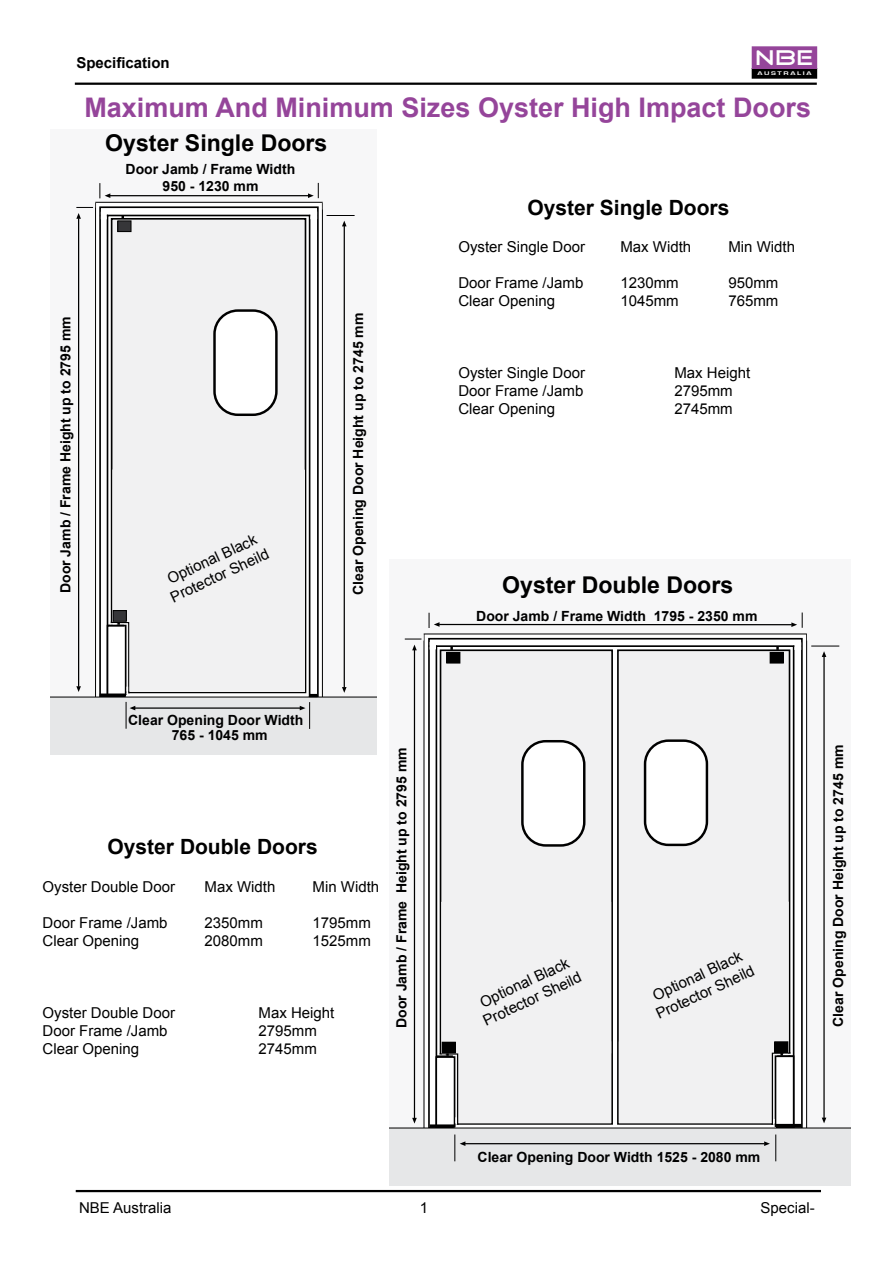
<style>
.page{position:relative;width:893px;height:1263px;background:#fff}
.page>*{position:absolute;margin:0;border:0;box-sizing:border-box;transform-origin:0 0}
.t1{font:700 27px "Arial";color:#95459a}
.t2{font:700 23.1px "Arial";color:#000}
.t3{font:21.6px "Good Times";color:#fff;scale:1.1 1}
.t4{font:700 21px "Arial";color:#000}
.t5{font:15px/18px "Arial";color:#000;text-align:center}
.t6{font:700 15px "Arial";color:#000}
.t7{font:700 14.1px/16.8px "Arial";color:#000;text-align:center}
.t8{font:700 5.4px "Eurostile";letter-spacing:.2em;color:#fff;scale:1.5 1}
</style>
<div class="page">
<svg style="left:390px;top:612px;width:460px;height:573px"></svg>
<div style="left:794px;top:642px;width:7px;height:8px;border:1px solid #fff"></div>
<div style="left:522px;top:741px;width:62px;height:104px;background:#fff;border-radius:23px"></div>
<div style="left:521px;top:740px;width:64px;height:107px;border:2px solid #000;border-radius:23px"></div>
<div style="left:645px;top:741px;width:62px;height:104px;background:#fff;border-radius:23px"></div>
<div style="left:644px;top:739px;width:64px;height:107px;border:2px solid #000;border-radius:23px"></div>
<svg style="left:50px;top:182px;width:326px;height:572px"></svg>
<div style="left:101px;top:212px;width:6px;height:7px;border:1px solid #fff"></div>
<div style="left:311px;top:212px;width:6px;height:7px;background:#fff"></div>
<div style="left:310px;top:212px;width:7px;height:7px;border:1px solid #fff"></div>
<div style="left:214px;top:311px;width:62px;height:104px;background:#fff;border-radius:23px"></div>
<div style="left:213px;top:309px;width:65px;height:107px;border:2px solid #000;border-radius:23px"></div>
<hr style="left:76px;top:1190px;width:745px;height:2px;background:#000">
<hr style="left:75px;top:83px;width:742px;height:2px;background:#000">
<div style="left:752px;top:68px;width:65px;height:10px;background:#000"></div>
<div style="left:752px;top:68px;width:65px;height:10px;border:1px solid #000"></div>
<div style="left:752px;top:47px;width:65px;height:21px;background:#95459a"></div>
<p class="t6" style="left:76px;top:54px;width:95px">Specification</p>
<h3 class="t3" style="left:755px;top:48px;width:55px">nbe</h3>
<p class="t8" style="left:757px;top:70px;width:38px">AUSTRALIA</p>
<h1 class="t1" style="left:84px;top:92px;width:728px">Maximum And Minimum Sizes Oyster High Impact Doors</h1>
<h2 class="t2" style="left:105px;top:130px;width:224px">Oyster Single Doors</h2>
<p class="t7" style="left:57px;top:593px;width:278px;rotate:-90deg">Door Jamb / Frame Height up to 2795 mm</p>
<p class="t7" style="left:126px;top:161px;width:171px">Door Jamb / Frame Width<br>950 - 1230 mm</p>
<p class="t5" style="left:160px;top:573px;width:108px;rotate:-25deg">Optional Black<br>Protector Sheild</p>
<p class="t7" style="left:350px;top:595px;width:284px;rotate:-90deg">Clear Opening Door Height up to 2745 mm</p>
<h3 class="t4" style="left:528px;top:195px;width:203px">Oyster Single Doors</h3>
<p class="t5" style="left:458px;top:238px;width:128px">Oyster Single Door</p>
<p class="t5" style="left:620px;top:238px;width:72px">Max Width</p>
<p class="t5" style="left:728px;top:238px;width:68px">Min Width</p>
<p class="t5" style="left:458px;top:274px;width:127px">Door Frame /Jamb</p>
<p class="t5" style="left:620px;top:274px;width:60px">1230mm</p>
<p class="t5" style="left:728px;top:274px;width:52px">950mm</p>
<p class="t5" style="left:458px;top:292px;width:98px">Clear Opening</p>
<p class="t5" style="left:620px;top:292px;width:60px">1045mm</p>
<p class="t5" style="left:728px;top:292px;width:52px">765mm</p>
<p class="t5" style="left:458px;top:364px;width:128px">Oyster Single Door</p>
<p class="t5" style="left:674px;top:364px;width:77px">Max Height</p>
<p class="t5" style="left:458px;top:382px;width:127px">Door Frame /Jamb</p>
<p class="t5" style="left:674px;top:382px;width:60px">2795mm</p>
<p class="t5" style="left:458px;top:400px;width:98px">Clear Opening</p>
<p class="t5" style="left:674px;top:400px;width:60px">2745mm</p>
<h2 class="t2" style="left:502px;top:572px;width:233px">Oyster Double Doors</h2>
<p class="t7" style="left:476px;top:607px;width:283px">Door Jamb / Frame Width 1795 - 2350 mm</p>
<p class="t7" style="left:128px;top:713px;width:177px;line-height:14.9px">Clear Opening Door Width<br>765 - 1045 mm</p>
<h3 class="t4" style="left:108px;top:835px;width:212px">Oyster Double Doors</h3>
<p class="t5" style="left:43px;top:877px;width:134px">Oyster Double Door</p>
<p class="t5" style="left:205px;top:877px;width:72px">Max Width</p>
<p class="t5" style="left:313px;top:877px;width:68px">Min Width</p>
<p class="t5" style="left:43px;top:913px;width:127px">Door Frame /Jamb</p>
<p class="t5" style="left:205px;top:913px;width:60px">2350mm</p>
<p class="t5" style="left:313px;top:913px;width:60px">1795mm</p>
<p class="t5" style="left:43px;top:931px;width:98px">Clear Opening</p>
<p class="t5" style="left:205px;top:931px;width:60px">2080mm</p>
<p class="t5" style="left:313px;top:931px;width:60px">1525mm</p>
<p class="t5" style="left:43px;top:1003px;width:134px">Oyster Double Door</p>
<p class="t5" style="left:259px;top:1003px;width:77px">Max Height</p>
<p class="t5" style="left:43px;top:1021px;width:127px">Door Frame /Jamb</p>
<p class="t5" style="left:259px;top:1021px;width:60px">2795mm</p>
<p class="t5" style="left:43px;top:1039px;width:98px">Clear Opening</p>
<p class="t5" style="left:259px;top:1039px;width:60px">2745mm</p>
<p class="t7" style="left:393px;top:1028px;width:282px;rotate:-90deg">Door Jamb / Frame Height up to 2795 mm</p>
<p class="t7" style="left:830px;top:1027px;width:284px;rotate:-90deg">Clear Opening Door Height up to 2745 mm</p>
<p class="t5" style="left:472px;top:997px;width:108px;rotate:-25deg">Optional Black<br>Protector Sheild</p>
<p class="t5" style="left:645px;top:990px;width:108px;rotate:-25deg">Optional Black<br>Protector Sheild</p>
<p class="t7" style="left:478px;top:1148px;width:284px">Clear Opening Door Width 1525 - 2080 mm</p>
<p class="t5" style="left:79px;top:1199px;width:94px">NBE Australia</p>
<p class="t5" style="left:420px;top:1199px;width:10px">1</p>
<p class="t5" style="left:760px;top:1199px;width:56px">Special-</p>
</div>
